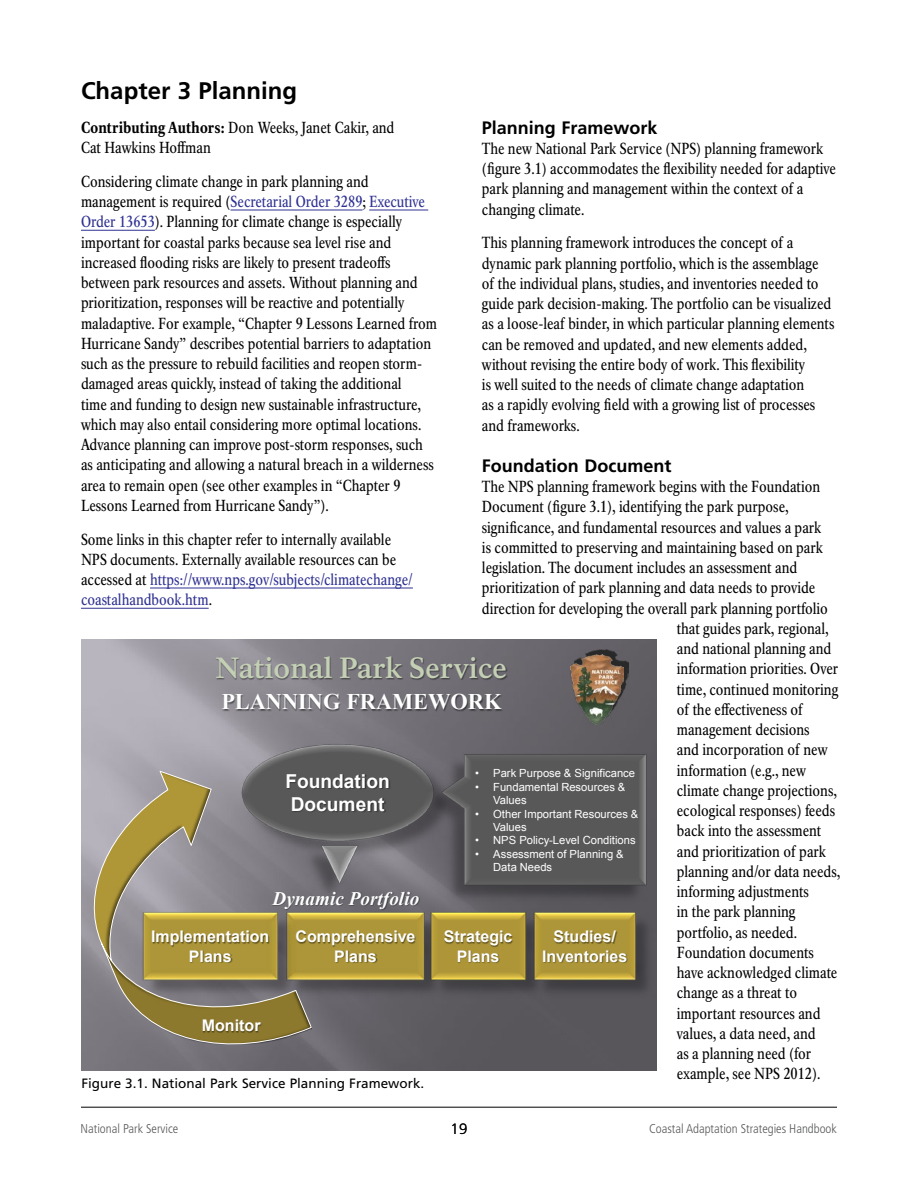
<style>
.page{position:relative;width:918px;height:1188px;background:#fff}
.page>*{position:absolute;margin:0;border:0;box-sizing:border-box;transform-origin:0 0}
.t1{font:700 28.8px "NPS Rawlinson OT Old";letter-spacing:-.005em;color:#c4d0b5}
.nrps_Heading_1{font:700 24px "Frutiger LT Std";color:#000}
.t2{font:700 22.35px "Times New Roman";color:#fff}
.t3{font:700 19.2px/23px "Arial";color:#fff}
.t4{font:italic 700 19.2px "Times New Roman";color:#fff}
.Heading_2{font:700 18px "Frutiger LT Std";color:#000}
.t5{font:700 16.05px/19.2px "Arial";color:#fff;text-align:center}
.t6{font:15.75px/20.2px "NPS Rawlinson OT Cond";color:#000}
.t7{font:300 15px "Frutiger LT Std";color:#000}
.t8{font:13.5px "Frutiger LT Std";color:#000}
.t9{font:300 condensed 12.75px "Frutiger LT Std";color:#58595b}
.t10{font:11.25px/13.5px "Arial";color:#fff}
.s1{font-weight:800}
.s2{color:#2e3092}
</style>
<div class="page">
<hr style="left:81px;top:1107px;width:756px;height:1px;background:#000">
<hr style="left:231px;top:210px;width:132px;height:1px;background:#2e3092">
<hr style="left:369px;top:210px;width:59px;height:1px;background:#2e3092">
<hr style="left:81px;top:230px;width:74px;height:1px;background:#2e3092">
<hr style="left:150px;top:588px;width:263px;height:1px;background:#2e3092">
<hr style="left:81px;top:608px;width:128px;height:1px;background:#2e3092">
<img style="left:81px;top:639px;width:576px;height:432px">
<img style="left:240px;top:743px;width:216px;height:119px">
<img style="left:273px;top:763px;width:105px;height:23px">
<img style="left:378px;top:763px;width:31px;height:43px">
<img style="left:312px;top:786px;width:61px;height:43px">
<img style="left:373px;top:786px;width:30px;height:43px">
<img style="left:312px;top:957px;width:117px;height:45px">
<img style="left:312px;top:923px;width:93px;height:34px">
<img style="left:405px;top:923px;width:24px;height:34px">
<img style="left:324px;top:941px;width:43px;height:36px">
<img style="left:367px;top:941px;width:26px;height:36px">
<img style="left:429px;top:910px;width:101px;height:92px">
<img style="left:434px;top:922px;width:68px;height:35px">
<img style="left:502px;top:922px;width:26px;height:35px">
<img style="left:447px;top:941px;width:42px;height:36px">
<img style="left:489px;top:941px;width:26px;height:36px">
<img style="left:198px;top:644px;width:291px;height:63px">
<img style="left:489px;top:644px;width:44px;height:63px">
<img style="left:207px;top:681px;width:280px;height:49px">
<img style="left:487px;top:681px;width:36px;height:49px">
<img style="left:312px;top:844px;width:47px;height:36px">
<img style="left:530px;top:910px;width:127px;height:92px">
<img style="left:544px;top:922px;width:62px;height:19px">
<img style="left:606px;top:922px;width:26px;height:19px">
<img style="left:532px;top:941px;width:85px;height:36px">
<img style="left:617px;top:941px;width:26px;height:36px">
<svg style="left:81px;top:770px;width:231px;height:292px;background:#918970"></svg>
<img style="left:192px;top:1010px;width:59px;height:36px">
<img style="left:251px;top:1010px;width:25px;height:36px">
<img style="left:261px;top:880px;width:146px;height:43px">
<img style="left:407px;top:880px;width:31px;height:43px">
<img style="left:420px;top:752px;width:228px;height:154px">
<img style="left:575px;top:650px;width:53px;height:70px">
<img style="left:570px;top:655px;width:53px;height:69px">
<h1 class="nrps_Heading_1" style="left:81px;top:77px;width:218px">Chapter 3 Planning</h1>
<p class="t6" style="left:81px;top:117px;width:315px"><span class="s1">Contributing Authors:</span> Don Weeks, Janet Cakir, and<br>Cat Hawkins Hoffman</p>
<p class="t6" style="left:81px;top:171px;width:358px">Considering climate change in park planning and management is required (<span class="s2">Secretarial Order 3289</span>; <span class="s2">Executive Order 13653</span>). Planning for climate change is especially important for coastal parks because sea level rise and increased flooding risks are likely to present tradeoffs between park resources and assets. Without planning and prioritization, responses will be reactive and potentially maladaptive. For example, “Chapter 9 Lessons Learned from Hurricane Sandy” describes potential barriers to adaptation such as the pressure to rebuild facilities and reopen storm&shy;damaged areas quickly, instead of taking the additional<br>time and funding to design new sustainable infrastructure, which may also entail considering more optimal locations.<br>Advance planning can improve post-storm responses, such as anticipating and allowing a natural breach in a wilderness area to remain open (see other examples in “Chapter 9<br>Lessons Learned from Hurricane Sandy”).</p>
<p class="t6" style="left:81px;top:529px;width:333px">Some links in this chapter refer to internally available NPS documents. Externally available resources can be accessed at <span class="s2">https://www.nps.gov/subjects/climatechange/ coastalhandbook.htm</span>.</p>
<h2 class="Heading_2" style="left:482px;top:117px;width:177px">Planning Framework</h2>
<p class="t6" style="left:482px;top:138px;width:355px">The new National Park Service (NPS) planning framework (figure 3.1) accommodates the flexibility needed for adaptive park planning and management within the context of a changing climate.</p>
<p class="t6" style="left:482px;top:233px;width:354px">This planning framework introduces the concept of a dynamic park planning portfolio, which is the assemblage<br>of the individual plans, studies, and inventories needed to guide park decision-making. The portfolio can be visualized as a loose-leaf binder, in which particular planning elements can be removed and updated, and new elements added, without revising the entire body of work. This flexibility<br>is well suited to the needs of climate change adaptation<br>as a rapidly evolving field with a growing list of processes and frameworks.</p>
<h2 class="Heading_2" style="left:482px;top:455px;width:191px">Foundation Document</h2>
<p class="t6" style="left:482px;top:477px;width:340px">The NPS planning framework begins with the Foundation</p>
<p class="t6" style="left:482px;top:497px;width:308px">Document (figure 3.1), identifying the park purpose,</p>
<p class="t6" style="left:482px;top:517px;width:341px">significance, and fundamental resources and values a park</p>
<p class="t6" style="left:482px;top:537px;width:343px">is committed to preserving and maintaining based on park</p>
<p class="t6" style="left:482px;top:558px;width:317px">legislation. The document includes an assessment and</p>
<p class="t6" style="left:482px;top:578px;width:335px">prioritization of park planning and data needs to provide</p>
<p class="t6" style="left:482px;top:598px;width:347px">direction for developing the overall park planning portfolio</p>
<p class="t6" style="left:677px;top:618px;width:153px">that guides park, regional,</p>
<p class="t6" style="left:677px;top:639px;width:156px">and national planning and</p>
<p class="t6" style="left:677px;top:659px;width:163px">information priorities. Over</p>
<p class="t6" style="left:677px;top:679px;width:163px">time, continued monitoring</p>
<p class="t6" style="left:677px;top:699px;width:127px">of the effectiveness of</p>
<p class="t6" style="left:677px;top:720px;width:134px">management decisions</p>
<p class="t6" style="left:677px;top:740px;width:152px">and incorporation of new</p>
<p class="t6" style="left:677px;top:760px;width:131px">information (e.g., new</p>
<p class="t6" style="left:677px;top:780px;width:162px">climate change projections,</p>
<p class="t6" style="left:677px;top:801px;width:160px">ecological responses) feeds</p>
<p class="t6" style="left:677px;top:821px;width:146px">back into the assessment</p>
<p class="t6" style="left:677px;top:841px;width:151px">and prioritization of park</p>
<p class="t6" style="left:677px;top:861px;width:165px">planning and/or data needs,</p>
<p class="t6" style="left:677px;top:882px;width:134px">informing adjustments</p>
<p class="t6" style="left:677px;top:902px;width:120px">in the park planning</p>
<p class="t6" style="left:677px;top:922px;width:122px">portfolio, as needed.</p>
<p class="t6" style="left:677px;top:942px;width:139px">Foundation documents</p>
<p class="t6" style="left:677px;top:963px;width:162px">have acknowledged climate</p>
<p class="t6" style="left:677px;top:983px;width:122px">change as a threat to</p>
<p class="t6" style="left:677px;top:1003px;width:145px">important resources and</p>
<p class="t6" style="left:677px;top:1023px;width:140px">values, a data need, and</p>
<p class="t6" style="left:677px;top:1044px;width:136px">as a planning need (for</p>
<p class="t6" style="left:677px;top:1064px;width:145px">example, see NPS 2012).</p>
<p class="t1" style="left:216px;top:650px;width:293px">National Park Service</p>
<p class="t2" style="left:221px;top:686px;width:282px">PLANNING FRAMEWORK</p>
<p class="t10" style="left:475px;top:767px;width:161px">• Park Purpose &amp; Significance</p>
<p class="t10" style="left:493px;top:780px;width:134px;text-indent:-18px">• Fundamental Resources &amp;<br>Values</p>
<p class="t10" style="left:493px;top:807px;width:147px;text-indent:-18px">• Other Important Resources &amp;<br>Values</p>
<p class="t10" style="left:475px;top:834px;width:162px">• NPS Policy-Level Conditions</p>
<p class="t10" style="left:493px;top:847px;width:132px;text-indent:-18px">• Assessment of Planning &amp;<br>Data Needs</p>
<p class="t3" style="left:285px;top:770px;width:106px">Foundation<br>Document</p>
<p class="t4" style="left:273px;top:885px;width:148px">Dynamic Portfolio</p>
<p class="t5" style="left:295px;top:928px;width:122px">Comprehensive<br>Plans</p>
<p class="t5" style="left:444px;top:928px;width:70px">Strategic<br>Plans</p>
<p class="t5" style="left:542px;top:928px;width:87px">Studies/<br>Inventories</p>
<p class="t5" style="left:151px;top:928px;width:120px">Implementation<br>Plans</p>
<p class="t5" style="left:202px;top:1016px;width:60px">Monitor</p>
<p class="t8" style="left:81px;top:1075px;width:344px">Figure 3.1. National Park Service Planning Framework.</p>
<p class="t9" style="left:81px;top:1121px;width:99px">National Park Service</p>
<p class="t7" style="left:451px;top:1121px;width:18px">19</p>
<p class="t9" style="left:649px;top:1121px;width:189px">Coastal Adaptation Strategies Handbook</p>
</div>
